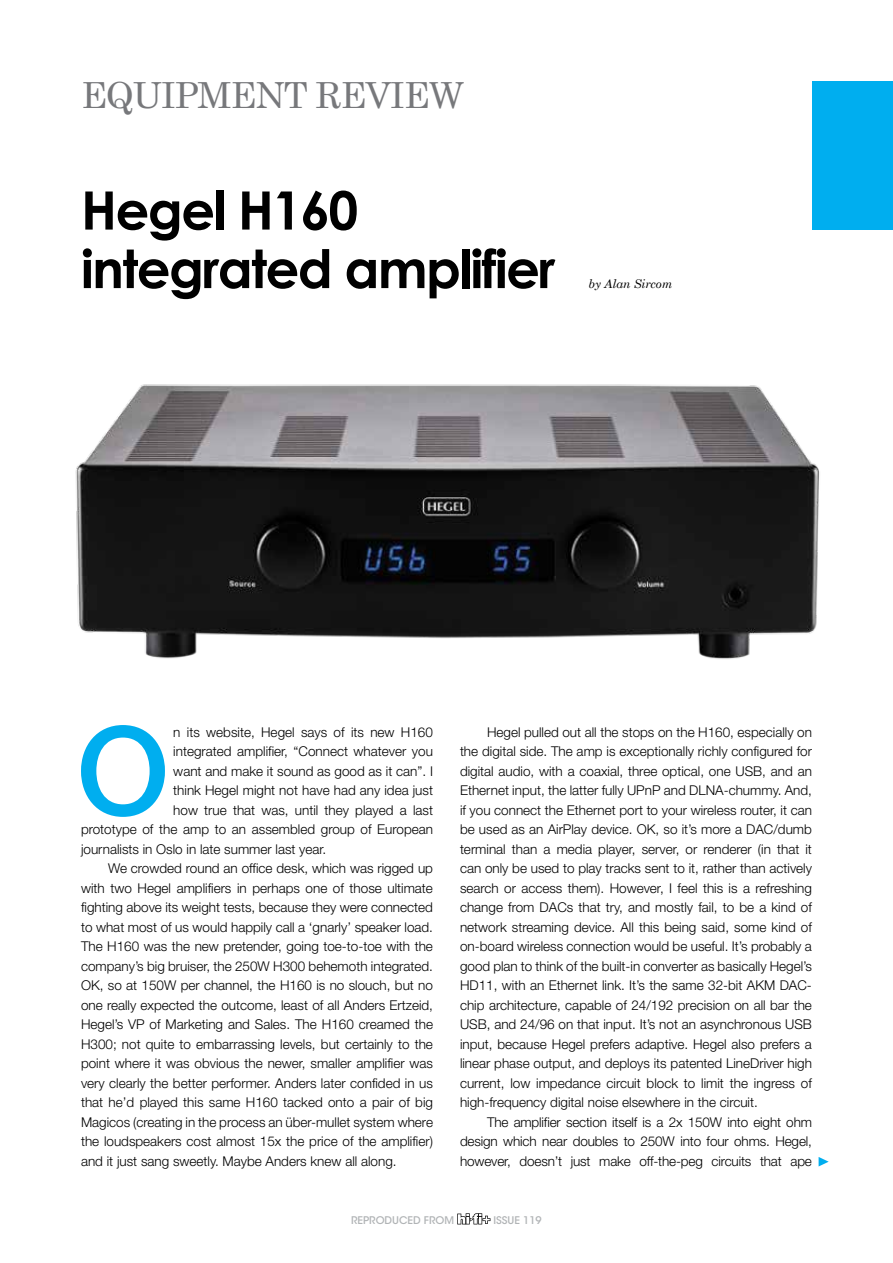
<style>
.page{position:relative;width:893px;height:1263px;background:#fff}
.page>*{position:absolute;margin:0;border:0;box-sizing:border-box;transform-origin:0 0}
.t1{font:500 122.7px "Helvetica Neue LT Std";color:#00aeef}
.t2{font:700 52.95px/58.5px "Century Gothic";letter-spacing:-.03em;color:#000}
.t3{font:36px "Century Schoolbook";letter-spacing:-.03em;color:#77787b}
.t4{font:300 13.5px/19.5px "Helvetica Neue LT Std";color:#000;text-align:justify}
.t5{font:italic 12px "Century Schoolbook";letter-spacing:-.01em;color:#000}
.t6{font:500 10.5px "ITC Avant Garde Std";color:#b1b4b6}
</style>
<div class="page">
<div style="left:812px;top:81px;width:81px;height:149px;background:#00aeef"></div>
<svg style="left:457px;top:1213px;width:33px;height:11px"></svg>
<img style="left:75px;top:384px;width:745px;height:275px">
<svg style="left:819px;top:1157px;width:10px;height:9px"></svg>
<h3 class="t3" style="left:81px;top:72px;width:385px">EQUIPMENT REVIEW</h3>
<h2 class="t2" style="left:81px;top:180px;width:476px">Hegel H160 integrated amplifier</h2>
<p class="t5" style="left:589px;top:276px;width:85px">by Alan Sircom</p>
<h1 class="t1" style="left:76px;top:698px;width:95px">O</h1>
<p class="t4" style="left:173px;top:722px;width:261px">n its website, Hegel says of its new H160</p>
<p class="t4" style="left:173px;top:741px;width:261px">integrated amplifier, “Connect whatever you</p>
<p class="t4" style="left:173px;top:761px;width:261px">want and make it sound as good as it can”. I</p>
<p class="t4" style="left:173px;top:780px;width:261px">think Hegel might not have had any idea just</p>
<p class="t4" style="left:173px;top:800px;width:261px">how true that was, until they played a last</p>
<p class="t4" style="left:81px;top:819px;width:353px">prototype of the amp to an assembled group of European</p>
<p class="t4" style="left:81px;top:839px;width:247px">journalists in Oslo in late summer last year.</p>
<p class="t4" style="left:108px;top:858px;width:326px">We crowded round an office desk, which was rigged up</p>
<p class="t4" style="left:81px;top:878px;width:353px">with two Hegel amplifiers in perhaps one of those ultimate</p>
<p class="t4" style="left:81px;top:897px;width:353px">fighting above its weight tests, because they were connected</p>
<p class="t4" style="left:81px;top:917px;width:354px">to what most of us would happily call a ‘gnarly’ speaker load.</p>
<p class="t4" style="left:81px;top:936px;width:353px">The H160 was the new pretender, going toe-to-toe with the</p>
<p class="t4" style="left:81px;top:956px;width:353px">company’s big bruiser, the 250W H300 behemoth integrated.</p>
<p class="t4" style="left:81px;top:975px;width:353px">OK, so at 150W per channel, the H160 is no slouch, but no</p>
<p class="t4" style="left:81px;top:995px;width:353px">one really expected the outcome, least of all Anders Ertzeid,</p>
<p class="t4" style="left:81px;top:1014px;width:353px">Hegel’s VP of Marketing and Sales. The H160 creamed the</p>
<p class="t4" style="left:81px;top:1034px;width:353px">H300; not quite to embarrassing levels, but certainly to the</p>
<p class="t4" style="left:81px;top:1053px;width:353px">point where it was obvious the newer, smaller amplifier was</p>
<p class="t4" style="left:81px;top:1073px;width:353px">very clearly the better performer. Anders later confided in us</p>
<p class="t4" style="left:81px;top:1092px;width:353px">that he’d played this same H160 tacked onto a pair of big</p>
<p class="t4" style="left:81px;top:1112px;width:353px">Magicos (creating in the process an über-mullet system where</p>
<p class="t4" style="left:81px;top:1131px;width:353px">the loudspeakers cost almost 15x the price of the amplifier)</p>
<p class="t4" style="left:81px;top:1151px;width:317px">and it just sang sweetly. Maybe Anders knew all along.</p>
<p class="t4" style="left:460px;top:722px;width:353px;text-indent:27px">Hegel pulled out all the stops on the H160, especially on the digital side. The amp is exceptionally richly configured for digital audio, with a coaxial, three optical, one USB, and an Ethernet input, the latter fully UPnP and DLNA-chummy. And, if you connect the Ethernet port to your wireless router, it can be used as an AirPlay device. OK, so it’s more a DAC/dumb terminal than a media player, server, or renderer (in that it can only be used to play tracks sent to it, rather than actively search or access them). However, I feel this is a refreshing change from DACs that try, and mostly fail, to be a kind of network streaming device. All this being said, some kind of on-board wireless connection would be useful. It’s probably a good plan to think of the built-in converter as basically Hegel’s HD11, with an Ethernet link. It’s the same 32-bit AKM DAC&shy;chip architecture, capable of 24/192 precision on all bar the USB, and 24/96 on that input. It’s not an asynchronous USB input, because Hegel prefers adaptive. Hegel also prefers a linear phase output, and deploys its patented LineDriver high current, low impedance circuit block to limit the ingress of high-frequency digital noise elsewhere in the circuit.</p>
<p class="t4" style="left:460px;top:1112px;width:353px;text-indent:27px">The amplifier section itself is a 2x 150W into eight ohm design which near doubles to 250W into four ohms. Hegel, however, doesn’t just make off-the-peg circuits that ape</p>
<p class="t6" style="left:351px;top:1214px;width:104px">REPRODUCED FROM</p>
<p class="t6" style="left:493px;top:1214px;width:50px">ISSUE 119</p>
</div>
